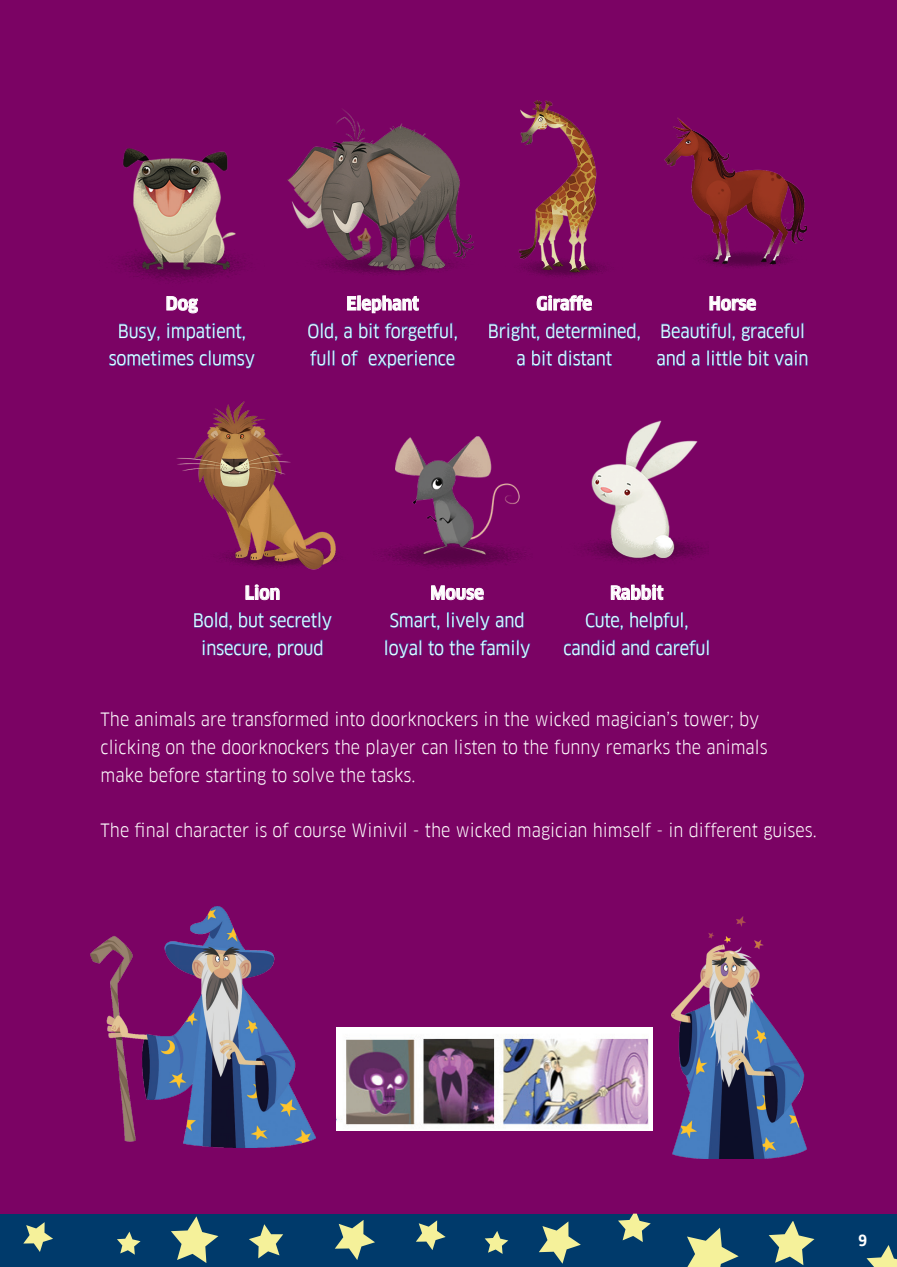
<style>
.page{position:relative;width:897px;height:1267px;background:#fff}
.page>*{position:absolute;margin:0;border:0;box-sizing:border-box;transform-origin:0 0}
.t1{font:18px/27.6px "Goethe FF Clan";color:#fff;text-align:center}
.t2{font:700 18px "Goethe FF Clan";color:#fff}
.t3{font:700 15px "Goethe FF Clan";color:#fff}
</style>
<div class="page">
<div style="left:0;top:0;width:896px;height:1266px;background:#7b0364"></div>
<hr style="left:0;top:1213px;width:2px;height:53px;background:#003a6b">
<div style="left:2px;top:1213px;width:894px;height:53px;background:#003a6b"></div>
<svg style="left:768px;top:1221px;width:46px;height:44px"></svg>
<svg style="left:687px;top:1227px;width:51px;height:39px"></svg>
<svg style="left:618px;top:1213px;width:32px;height:28px"></svg>
<svg style="left:539px;top:1221px;width:41px;height:42px"></svg>
<svg style="left:484px;top:1231px;width:24px;height:22px"></svg>
<svg style="left:416px;top:1220px;width:29px;height:30px"></svg>
<svg style="left:335px;top:1220px;width:40px;height:39px"></svg>
<svg style="left:249px;top:1224px;width:34px;height:34px"></svg>
<svg style="left:171px;top:1216px;width:47px;height:46px"></svg>
<svg style="left:117px;top:1231px;width:23px;height:23px"></svg>
<svg style="left:23px;top:1222px;width:30px;height:29px"></svg>
<img style="left:122px;top:148px;width:123px;height:132px">
<img style="left:287px;top:109px;width:187px;height:165px">
<img style="left:518px;top:100px;width:87px;height:177px">
<img style="left:664px;top:117px;width:142px;height:151px">
<img style="left:176px;top:401px;width:161px;height:169px">
<img style="left:381px;top:436px;width:145px;height:131px">
<img style="left:584px;top:420px;width:121px;height:142px">
<svg style="left:166px;top:296px;width:32px;height:18px"></svg>
<svg style="left:119px;top:323px;width:41px;height:18px"></svg>
<svg style="left:167px;top:323px;width:78px;height:18px"></svg>
<svg style="left:109px;top:350px;width:146px;height:19px"></svg>
<svg style="left:245px;top:584px;width:35px;height:16px"></svg>
<svg style="left:194px;top:612px;width:38px;height:18px"></svg>
<svg style="left:239px;top:612px;width:93px;height:18px"></svg>
<svg style="left:202px;top:640px;width:69px;height:18px"></svg>
<svg style="left:278px;top:639px;width:45px;height:19px"></svg>
<svg style="left:431px;top:585px;width:53px;height:15px"></svg>
<svg style="left:390px;top:612px;width:50px;height:18px"></svg>
<svg style="left:447px;top:612px;width:76px;height:18px"></svg>
<svg style="left:386px;top:640px;width:35px;height:18px"></svg>
<svg style="left:428px;top:639px;width:46px;height:16px"></svg>
<svg style="left:480px;top:639px;width:50px;height:19px"></svg>
<svg style="left:610px;top:584px;width:53px;height:16px"></svg>
<svg style="left:585px;top:612px;width:38px;height:18px"></svg>
<svg style="left:630px;top:612px;width:58px;height:18px"></svg>
<svg style="left:563px;top:639px;width:52px;height:16px"></svg>
<svg style="left:621px;top:639px;width:28px;height:16px"></svg>
<svg style="left:656px;top:639px;width:52px;height:16px"></svg>
<svg style="left:347px;top:295px;width:72px;height:18px"></svg>
<svg style="left:308px;top:322px;width:30px;height:19px"></svg>
<svg style="left:344px;top:326px;width:8px;height:12px"></svg>
<svg style="left:359px;top:322px;width:98px;height:19px"></svg>
<svg style="left:310px;top:350px;width:24px;height:16px"></svg>
<svg style="left:341px;top:350px;width:17px;height:16px"></svg>
<svg style="left:368px;top:350px;width:87px;height:18px"></svg>
<svg style="left:536px;top:295px;width:56px;height:16px"></svg>
<svg style="left:489px;top:322px;width:50px;height:19px"></svg>
<svg style="left:546px;top:322px;width:94px;height:19px"></svg>
<svg style="left:517px;top:354px;width:8px;height:12px"></svg>
<svg style="left:532px;top:350px;width:80px;height:16px"></svg>
<svg style="left:709px;top:296px;width:47px;height:15px"></svg>
<svg style="left:661px;top:322px;width:74px;height:19px"></svg>
<svg style="left:741px;top:322px;width:61px;height:19px"></svg>
<svg style="left:657px;top:350px;width:28px;height:16px"></svg>
<svg style="left:691px;top:354px;width:8px;height:12px"></svg>
<svg style="left:707px;top:350px;width:35px;height:16px"></svg>
<svg style="left:748px;top:350px;width:59px;height:16px"></svg>
<img style="left:671px;top:916px;width:134px;height:242px">
<img style="left:91px;top:906px;width:224px;height:241px">
<img style="left:336px;top:1027px;width:316px;height:103px">
<svg style="left:866px;top:1244px;width:31px;height:23px"></svg>
<p class="t2" style="left:166px;top:293px;width:34px">Dog</p>
<p class="t1" style="left:109px;top:317px;width:148px">Busy, impatient, sometimes clumsy</p>
<p class="t2" style="left:346px;top:293px;width:74px">Elephant</p>
<p class="t1" style="left:307px;top:317px;width:152px;text-align:left">Old, a bit forgetful, full of experience</p>
<p class="t2" style="left:536px;top:293px;width:57px">Giraffe</p>
<p class="t1" style="left:487px;top:317px;width:154px">Bright, determined, a bit distant</p>
<p class="t2" style="left:708px;top:293px;width:49px">Horse</p>
<p class="t1" style="left:656px;top:317px;width:153px;text-align:left">Beautiful, graceful and a little bit vain</p>
<p class="t2" style="left:245px;top:582px;width:37px">Lion</p>
<p class="t1" style="left:193px;top:606px;width:141px">Bold, but secretly insecure, proud</p>
<p class="t2" style="left:430px;top:582px;width:55px">Mouse</p>
<p class="t1" style="left:384px;top:606px;width:148px">Smart, lively and loyal to the family</p>
<p class="t2" style="left:610px;top:582px;width:55px">Rabbit</p>
<p class="t1" style="left:563px;top:606px;width:148px">Cute, helpful, candid and careful</p>
<p class="t1" style="left:101px;top:706px;width:668px;text-align:left">The animals are transformed into doorknockers in the wicked magician’s tower; by clicking on the doorknockers the player can listen to the funny remarks the animals make before starting to solve the tasks.</p>
<p class="t1" style="left:101px;top:816px;width:717px">The final character is of course Winivil - the wicked magician himself - in different guises.</p>
<p class="t3" style="left:858px;top:1231px;width:10px">9</p>
</div>
